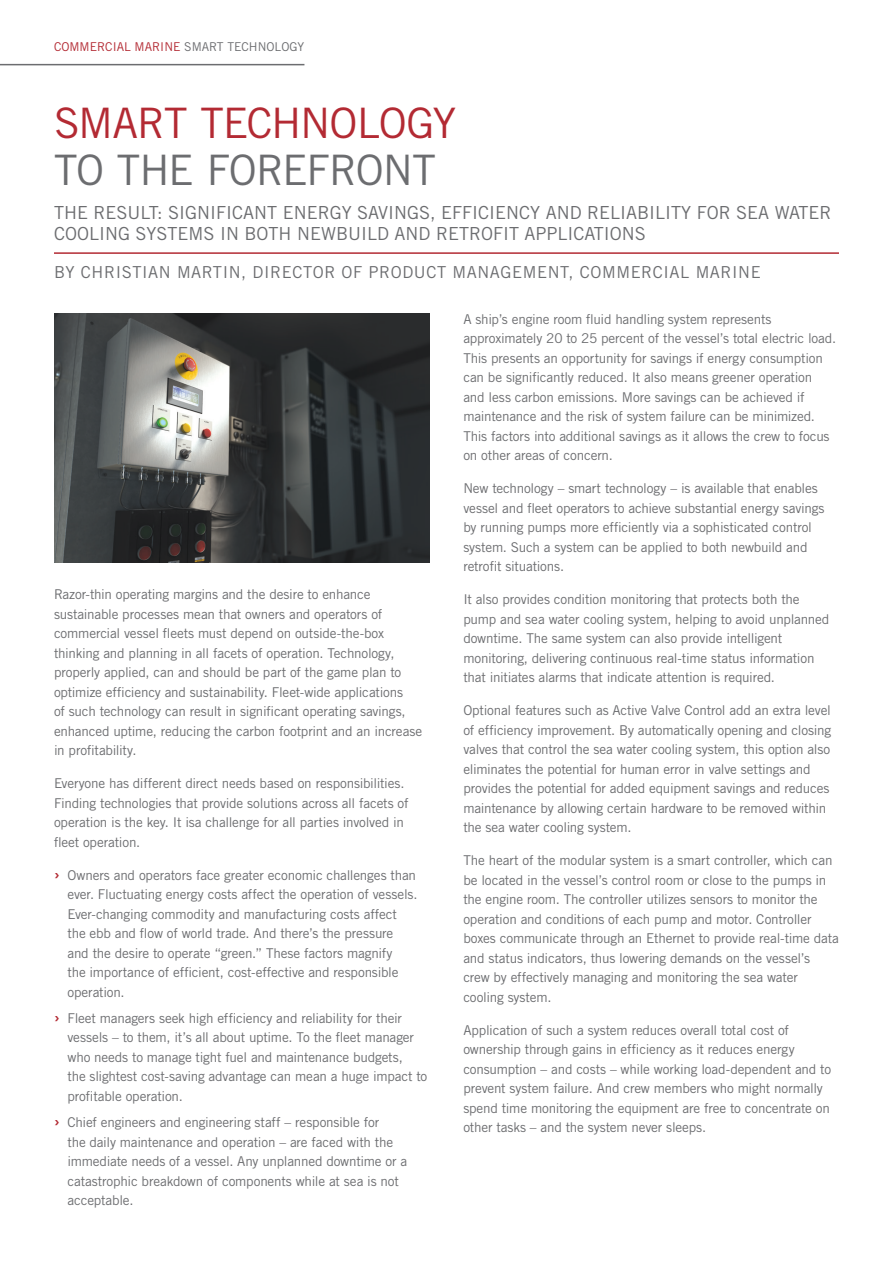
<style>
.page{position:relative;width:893px;height:1263px;background:#fff}
.page>*{position:absolute;margin:0;border:0;box-sizing:border-box;transform-origin:0 0}
.CIRCOR-Header{font:42px/46.5px "Trade Gothic LT Std";letter-spacing:-.03em;color:#b32a33}
._45pt_Title{font:18px/21px "Trade Gothic LT Std";color:#6c6d70}
._45pt_Title-2{font:16.5px "Trade Gothic LT Std";letter-spacing:.035em;color:#6c6d70}
.CIRCOR-Body_Copy{font:13.5px/19.5px "Trade Gothic LT Std";letter-spacing:-.015em;color:#6c6d70}
.t1{font:12.15px "Trade Gothic LT Std";color:#b32a33}
.s1{color:#6c6d70}
.s2{font-weight:700;font-size:16.2px;color:#b32a33}
</style>
<div class="page">
<hr style="left:0;top:64px;width:304px;height:1px;background:#6c6d70">
<hr style="left:54px;top:252px;width:785px;height:2px;background:#b32a33">
<img style="left:54px;top:314px;width:376px;height:248px">
<p class="t1" style="left:54px;top:39px;width:252px">COMMERCIAL MARINE <span class="s1">SMART TECHNOLOGY</span></p>
<p class="CIRCOR-Header" style="left:54px;top:100px;width:403px">SMART TECHNOLOGY<br><span class="s1">TO THE FOREFRONT</span></p>
<p class="_45pt_Title" style="left:54px;top:202px;width:779px">THE RESULT: SIGNIFICANT ENERGY SAVINGS, EFFICIENCY AND RELIABILITY FOR SEA WATER<br>COOLING SYSTEMS IN BOTH NEWBUILD AND RETROFIT APPLICATIONS</p>
<p class="_45pt_Title-2" style="left:54px;top:262px;width:708px">BY CHRISTIAN MARTIN, DIRECTOR OF PRODUCT MANAGEMENT, COMMERCIAL MARINE</p>
<p class="CIRCOR-Body_Copy" style="left:54px;top:584px;width:370px">Razor-thin operating margins and the desire to enhance sustainable processes mean that owners and operators of commercial vessel fleets must depend on outside-the-box thinking and planning in all facets of operation. Technology, properly applied, can and should be part of the game plan to optimize efficiency and sustainability. Fleet-wide applications<br>of such technology can result in significant operating savings, enhanced uptime, reducing the carbon footprint and an increase in profitability.</p>
<p class="CIRCOR-Body_Copy" style="left:54px;top:773px;width:356px">Everyone has different direct needs based on responsibilities.<br>Finding technologies that provide solutions across all facets of operation is the key. It isa challenge for all parties involved in fleet operation.</p>
<p class="CIRCOR-Body_Copy" style="left:68px;top:865px;width:352px;text-indent:-14px"><span class="s2">›</span> Owners and operators face greater economic challenges than ever. Fluctuating energy costs affect the operation of vessels.<br>Ever-changing commodity and manufacturing costs affect the ebb and flow of world trade. And there’s the pressure and the desire to operate “green.” These factors magnify<br>the importance of efficient, cost-effective and responsible operation.</p>
<p class="CIRCOR-Body_Copy" style="left:68px;top:1008px;width:361px;text-indent:-14px"><span class="s2">›</span> Fleet managers seek high efficiency and reliability for their vessels – to them, it’s all about uptime. To the fleet manager who needs to manage tight fuel and maintenance budgets,<br>the slightest cost-saving advantage can mean a huge impact to profitable operation.</p>
<p class="CIRCOR-Body_Copy" style="left:68px;top:1112px;width:341px;text-indent:-14px"><span class="s2">›</span> Chief engineers and engineering staff – responsible for<br>the daily maintenance and operation – are faced with the immediate needs of a vessel. Any unplanned downtime or a catastrophic breakdown of components while at sea is not acceptable.</p>
<p class="CIRCOR-Body_Copy" style="left:463px;top:309px;width:374px">A ship’s engine room fluid handling system represents approximately 20 to 25 percent of the vessel’s total electric load.<br>This presents an opportunity for savings if energy consumption can be significantly reduced. It also means greener operation and less carbon emissions. More savings can be achieved if maintenance and the risk of system failure can be minimized.<br>This factors into additional savings as it allows the crew to focus on other areas of concern.</p>
<p class="CIRCOR-Body_Copy" style="left:463px;top:478px;width:363px">New technology – smart technology – is available that enables vessel and fleet operators to achieve substantial energy savings by running pumps more efficiently via a sophisticated control system. Such a system can be applied to both newbuild and retrofit situations.</p>
<p class="CIRCOR-Body_Copy" style="left:463px;top:589px;width:367px">It also provides condition monitoring that protects both the pump and sea water cooling system, helping to avoid unplanned downtime. The same system can also provide intelligent monitoring, delivering continuous real-time status information that initiates alarms that indicate attention is required.</p>
<p class="CIRCOR-Body_Copy" style="left:463px;top:700px;width:369px">Optional features such as Active Valve Control add an extra level of efficiency improvement. By automatically opening and closing valves that control the sea water cooling system, this option also eliminates the potential for human error in valve settings and provides the potential for added equipment savings and reduces maintenance by allowing certain hardware to be removed within the sea water cooling system.</p>
<p class="CIRCOR-Body_Copy" style="left:463px;top:850px;width:377px">The heart of the modular system is a smart controller, which can be located in the vessel’s control room or close to the pumps in the engine room. The controller utilizes sensors to monitor the operation and conditions of each pump and motor. Controller boxes communicate through an Ethernet to provide real-time data and status indicators, thus lowering demands on the vessel’s crew by effectively managing and monitoring the sea water cooling system.</p>
<p class="CIRCOR-Body_Copy" style="left:463px;top:1020px;width:369px">Application of such a system reduces overall total cost of ownership through gains in efficiency as it reduces energy consumption – and costs – while working load-dependent and to prevent system failure. And crew members who might normally spend time monitoring the equipment are free to concentrate on other tasks – and the system never sleeps.</p>
</div>
